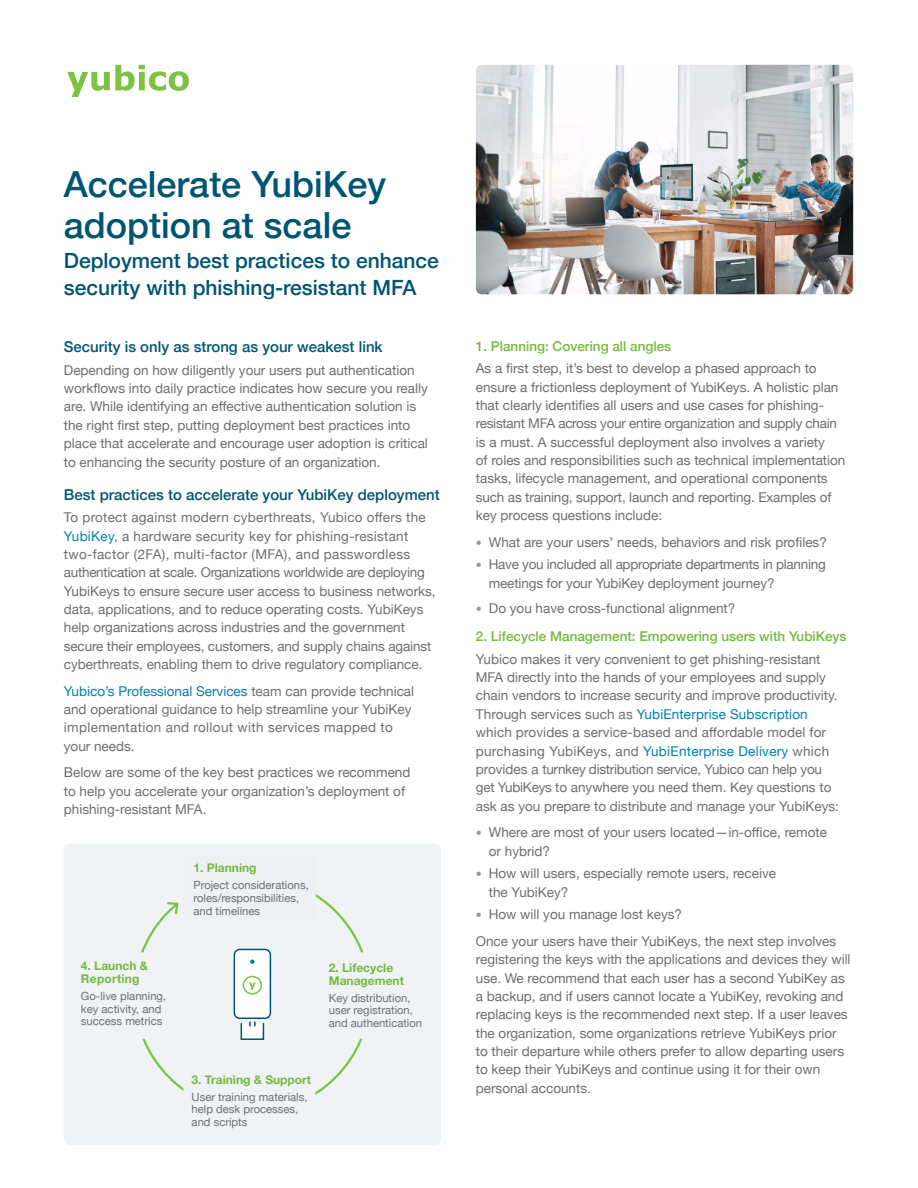
<style>
.page{position:relative;width:918px;height:1188px;background:#fff}
.page>*{position:absolute;margin:0;border:0;box-sizing:border-box;transform-origin:0 0}
.t1{font:500 36px/40.5px "Helvetica Neue";color:#005572}
.t2{font:500 21px/27px "Helvetica Neue";color:#005572}
.t3{font:500 15px "Helvetica Neue";color:#005572}
.t4{font:13.5px/18.3px "Helvetica Neue";color:#6d6e71}
.t5{font:13.5px/18.3px "Helvetica Neue";letter-spacing:-.02em;color:#6d6e71}
.t6{font:500 13.5px "Helvetica Neue";color:#76b83f}
.t7{font:700 12px/12.8px "Helvetica Neue";color:#76b83f}
.t8{font:700 12px/12.8px "Helvetica Neue";letter-spacing:.02em;color:#76b83f}
.t9{font:11.25px/12.8px "Helvetica Neue";color:#6d6e71}
.s1{color:#007fac}
.s2{font-weight:100;font-size:12px;color:#95979a}
</style>
<div class="page">
<img style="left:476px;top:65px;width:377px;height:229px">
<div style="left:64px;top:844px;width:377px;height:301px;background:#f0f3f5;border-radius:6px"></div>
<svg style="left:141px;top:894px;width:223px;height:201px"></svg>
<svg style="left:166px;top:901px;width:14px;height:15px"></svg>
<div style="left:183px;top:856px;width:132px;height:62px;background:#eef1f4"></div>
<div style="left:183px;top:1072px;width:132px;height:62px;background:#f0f3f5;border-radius:6px"></div>
<div style="left:322px;top:952px;width:104px;height:87px;background:#f0f3f5;border-radius:6px"></div>
<div style="left:73px;top:952px;width:103px;height:87px;background:#f0f3f5;border-radius:6px"></div>
<svg style="left:233px;top:948px;width:39px;height:93px"></svg>
<svg style="left:67px;top:65px;width:122px;height:32px"></svg>
<h1 class="t1" style="left:64px;top:161px;width:324px">Accelerate YubiKey adoption at scale</h1>
<h2 class="t2" style="left:64px;top:245px;width:377px">Deployment best practices to enhance security with phishing-resistant MFA</h2>
<p class="t3" style="left:64px;top:335px;width:320px">Security is only as strong as your weakest link</p>
<p class="t4" style="left:64px;top:362px;width:366px">Depending on how diligently your users put authentication workflows into daily practice indicates how secure you really are. While identifying an effective authentication solution is the right first step, putting deployment best practices into place that accelerate and encourage user adoption is critical to enhancing the security posture of an organization.</p>
<p class="t3" style="left:64px;top:482px;width:377px">Best practices to accelerate your YubiKey deployment</p>
<p class="t4" style="left:64px;top:509px;width:373px">To protect against modern cyberthreats, Yubico offers the <span class="s1">YubiKey</span>, a hardware security key for phishing-resistant two-factor (2FA), multi-factor (MFA), and passwordless authentication at scale. Organizations worldwide are deploying YubiKeys to ensure secure user access to business networks, data, applications, and to reduce operating costs. YubiKeys help organizations across industries and the government secure their employees, customers, and supply chains against cyberthreats, enabling them to drive regulatory compliance.</p>
<p class="t4" style="left:64px;top:683px;width:352px"><span class="s1">Yubico’s Professional Services</span> team can provide technical and operational guidance to help streamline your YubiKey implementation and rollout with services mapped to your needs.</p>
<p class="t4" style="left:64px;top:764px;width:348px">Below are some of the key best practices we recommend to help you accelerate your organization’s deployment of phishing-resistant MFA.</p>
<p class="t8" style="left:81px;top:960px;width:69px">4. Launch &amp;<br>Reporting</p>
<p class="t9" style="left:81px;top:990px;width:87px">Go-live planning, key activity, and success metrics</p>
<p class="t7" style="left:194px;top:862px;width:65px">1. Planning</p>
<p class="t9" style="left:194px;top:879px;width:117px">Project considerations, roles/responsibilities, and timelines</p>
<p class="t7" style="left:329px;top:962px;width:77px">2. Lifecycle<br>Management</p>
<p class="t9" style="left:329px;top:992px;width:95px">Key distribution, user registration, and authentication</p>
<p class="t7" style="left:192px;top:1073px;width:121px">3. Training &amp; Support</p>
<p class="t9" style="left:192px;top:1091px;width:117px">User training materials, help desk processes, and scripts</p>
<p class="t6" style="left:476px;top:335px;width:197px">1. Planning: Covering all angles</p>
<p class="t4" style="left:476px;top:360px;width:371px">As a first step, it’s best to develop a phased approach to ensure a frictionless deployment of YubiKeys. A holistic plan that clearly identifies all users and use cases for phishing&shy;resistant MFA across your entire organization and supply chain is a must. A successful deployment also involves a variety<br>of roles and responsibilities such as technical implementation tasks, lifecycle management, and operational components such as training, support, launch and reporting. Examples of key process questions include:</p>
<p class="t4" style="left:476px;top:534px;width:353px"><span class="s2">•</span> What are your users’ needs, behaviors and risk profiles?</p>
<p class="t5" style="left:489px;top:556px;width:338px;text-indent:-13px"><span class="s2">•</span> Have you included all appropriate departments in planning meetings for your YubiKey deployment journey?</p>
<p class="t4" style="left:476px;top:600px;width:261px"><span class="s2">•</span> Do you have cross-functional alignment?</p>
<p class="t6" style="left:476px;top:625px;width:372px">2. Lifecycle Management: Empowering users with YubiKeys</p>
<p class="t4" style="left:476px;top:651px;width:365px">Yubico makes it very convenient to get phishing-resistant MFA directly into the hands of your employees and supply chain vendors to increase security and improve productivity.<br>Through services such as <span class="s1">YubiEnterprise Subscription </span>which provides a service-based and affordable model for purchasing YubiKeys, and <span class="s1">YubiEnterprise Delivery</span> which provides a turnkey distribution service, Yubico can help you get YubiKeys to anywhere you need them. Key questions to ask as you prepare to distribute and manage your YubiKeys:</p>
<p class="t4" style="left:489px;top:824px;width:340px;text-indent:-13px"><span class="s2">•</span> Where are most of your users located—in-office, remote or hybrid?</p>
<p class="t4" style="left:489px;top:865px;width:289px;text-indent:-13px"><span class="s2">•</span> How will users, especially remote users, receive the YubiKey?</p>
<p class="t4" style="left:476px;top:902px;width:362px;line-height:26.4px"><span class="s2">•</span> How will you manage lost keys?<br>Once your users have their YubiKeys, the next step involves</p>
<p class="t4" style="left:476px;top:951px;width:376px">registering the keys with the applications and devices they will use. We recommend that each user has a second YubiKey as a backup, and if users cannot locate a YubiKey, revoking and replacing keys is the recommended next step. If a user leaves the organization, some organizations retrieve YubiKeys prior to their departure while others prefer to allow departing users to keep their YubiKeys and continue using it for their own personal accounts.</p>
</div>
